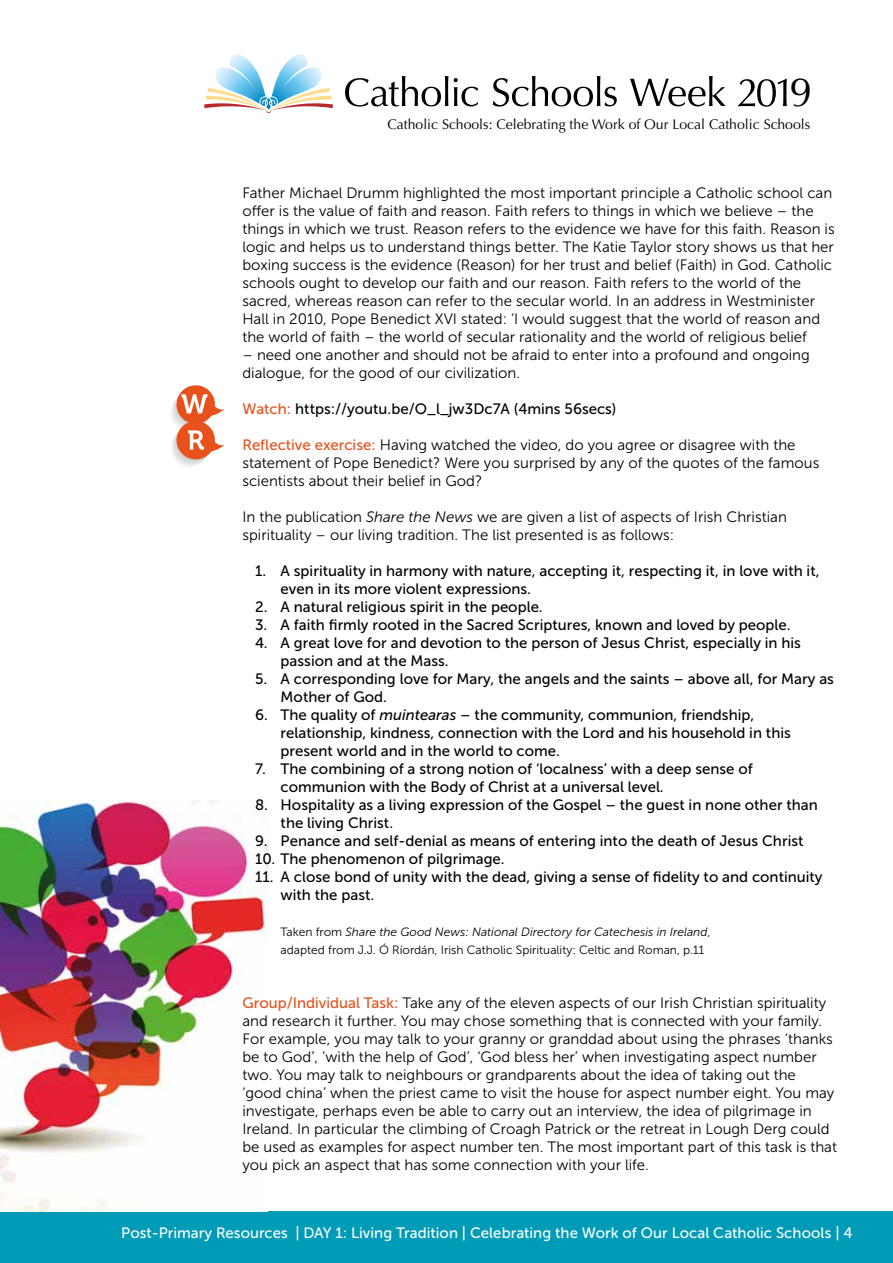
<style>
.page{position:relative;width:893px;height:1263px;background:#fff}
.page>*{position:absolute;margin:0;border:0;box-sizing:border-box;transform-origin:0 0}
.t1{font:41.1px "Optima";color:#000}
.t2{font:15px/18px "Museo Sans 300";color:#000}
.t3{font:15px/18px "Museo Sans 500";color:#000}
.t4{font:15px "Museo Sans 500";color:#fff}
.t5{font:14.1px "Optima";color:#000}
.t6{font:12px/18px "Museo Sans 300";color:#000}
.s1{color:#e6511c}
.s2{font-family:"Museo Sans 500";color:#e6511c}
.s3{font-style:italic}
</style>
<div class="page">
<div style="left:0;top:1212px;width:893px;height:51px;background:#009cb7"></div>
<svg style="left:345px;top:76px;width:103px;height:31px"></svg>
<svg style="left:454px;top:78px;width:24px;height:28px"></svg>
<svg style="left:493px;top:76px;width:124px;height:31px"></svg>
<svg style="left:630px;top:76px;width:96px;height:30px"></svg>
<svg style="left:204px;top:54px;width:129px;height:59px"></svg>
<svg style="left:738px;top:79px;width:49px;height:28px"></svg>
<img style="left:0;top:800px;width:268px;height:412px">
<svg style="left:171px;top:385px;width:53px;height:81px"></svg>
<h1 class="t1" style="left:790px;top:68px;width:24px">9</h1>
<p class="t5" style="left:387px;top:116px;width:424px">Catholic Schools: Celebrating the Work of Our Local Catholic Schools</p>
<p class="t2" style="left:242px;top:184px;width:594px">Father Michael Drumm highlighted the most important principle a Catholic school can offer is the value of faith and reason. Faith refers to things in which we believe – the things in which we trust. Reason refers to the evidence we have for this faith. Reason is logic and helps us to understand things better. The Katie Taylor story shows us that her boxing success is the evidence (Reason) for her trust and belief (Faith) in God. Catholic schools ought to develop our faith and our reason. Faith refers to the world of the sacred, whereas reason can refer to the secular world. In an address in Westminister Hall in 2010, Pope Benedict XVI stated: ‘I would suggest that the world of reason and the world of faith – the world of secular rationality and the world of religious belief</p>
<p class="t2" style="left:242px;top:346px;width:569px">– need one another and should not be afraid to enter into a profound and ongoing dialogue, for the good of our civilization.</p>
<p class="t3" style="left:242px;top:400px;width:376px"><span class="s1">Watch:</span> https://youtu.be/O_l_jw3Dc7A (4mins 56secs)</p>
<p class="t2" style="left:242px;top:436px;width:578px"><span class="s2">Reflective exercise:</span> Having watched the video, do you agree or disagree with the statement of Pope Benedict? Were you surprised by any of the quotes of the famous scientists about their belief in God?</p>
<p class="t2" style="left:242px;top:508px;width:546px">In the publication <span class="s3">Share the News</span> we are given a list of aspects of Irish Christian spirituality – our living tradition. The list presented is as follows:</p>
<p class="t3" style="left:281px;top:562px;width:540px;text-indent:-26px">1. A spirituality in harmony with nature, accepting it, respecting it, in love with it, even in its more violent expressions.</p>
<p class="t3" style="left:255px;top:598px;width:289px">2. A natural religious spirit in the people.</p>
<p class="t3" style="left:255px;top:616px;width:537px">3. A faith firmly rooted in the Sacred Scriptures, known and loved by people.</p>
<p class="t3" style="left:281px;top:634px;width:522px;text-indent:-26px">4. A great love for and devotion to the person of Jesus Christ, especially in his passion and at the Mass.</p>
<p class="t3" style="left:281px;top:670px;width:555px;text-indent:-26px">5. A corresponding love for Mary, the angels and the saints – above all, for Mary as<br>Mother of God.</p>
<p class="t3" style="left:281px;top:706px;width:512px;text-indent:-26px">6. The quality of <span class="s3">muintearas</span> – the community, communion, friendship, relationship, kindness, connection with the Lord and his household in this present world and in the world to come.</p>
<p class="t3" style="left:281px;top:760px;width:474px;text-indent:-26px">7. The combining of a strong notion of ‘localness’ with a deep sense of communion with the Body of Christ at a universal level.</p>
<p class="t3" style="left:281px;top:796px;width:539px;text-indent:-26px">8. Hospitality as a living expression of the Gospel – the guest in none other than the living Christ.</p>
<p class="t3" style="left:255px;top:832px;width:550px">9. Penance and self-denial as means of entering into the death of Jesus Christ</p>
<p class="t3" style="left:255px;top:850px;width:251px">10. The phenomenon of pilgrimage.</p>
<p class="t3" style="left:281px;top:868px;width:543px;text-indent:-26px">11. A close bond of unity with the dead, giving a sense of fidelity to and continuity with the past.</p>
<p class="t6" style="left:281px;top:923px;width:431px">Taken from <span class="s3">Share the Good News: National Directory for Catechesis in Ireland</span>, adapted from J.J. Ó Ríordán, Irish Catholic Spirituality: Celtic and Roman, p.11</p>
<p class="t2" style="left:242px;top:994px;width:596px"><span class="s2">Group/Individual Task:</span> Take any of the eleven aspects of our Irish Christian spirituality and research it further. You may chose something that is connected with your family.<br>For example, you may talk to your granny or granddad about using the phrases ‘thanks be to God’, ‘with the help of God’, ‘God bless her’ when investigating aspect number two. You may talk to neighbours or grandparents about the idea of taking out the ‘good china’ when the priest came to visit the house for aspect number eight. You may investigate, perhaps even be able to carry out an interview, the idea of pilgrimage in Ireland. In particular the climbing of Croagh Patrick or the retreat in Lough Derg could be used as examples for aspect number ten. The most important part of this task is that you pick an aspect that has some connection with your life.</p>
<p class="t4" style="left:121px;top:1224px;width:733px">Post-Primary Resources | DAY 1: Living Tradition | Celebrating the Work of Our Local Catholic Schools | 4</p>
</div>
